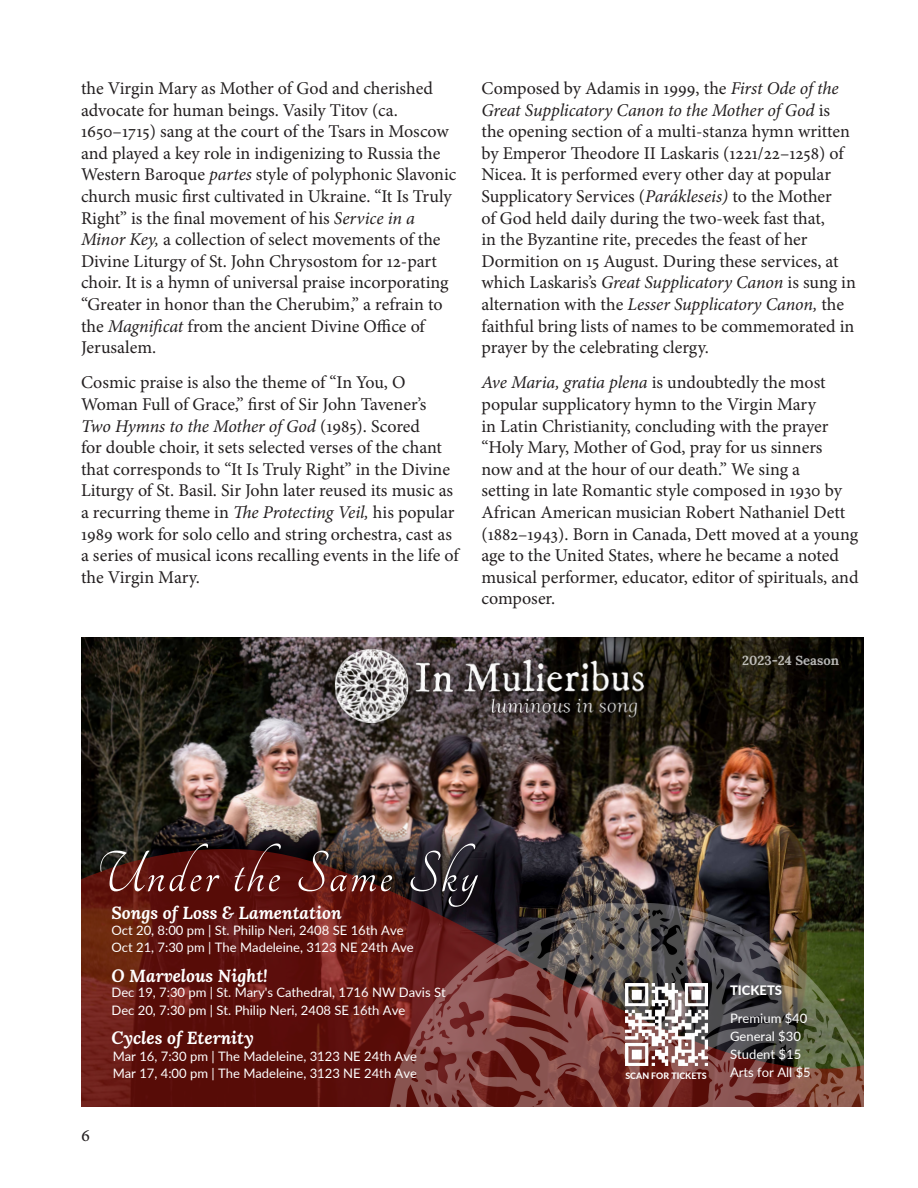
<style>
.page{position:relative;width:918px;height:1188px;background:#fff}
.page>*{position:absolute;margin:0;border:0;box-sizing:border-box;transform-origin:0 0}
.t1{font:63.3px "Tangerine";letter-spacing:.045em;color:#fff}
.t2{font:18px/21.6px "Minion Pro";letter-spacing:-.005em;color:#231f20}
.t3{font:italic 700 17.4px "Lora";color:#fff}
.t4{font:13.05px/17.4px "Lato";color:#fff}
.t5{font:700 13.05px "Lora";letter-spacing:-.005em;color:#fff}
.t6{font:800 8.85px "Lato";color:#fff}
.s1{font-style:italic}
.s2{font-weight:800}
</style>
<div class="page">
<img style="left:81px;top:637px;width:783px;height:212px">
<img style="left:81px;top:827px;width:552px;height:22px">
<svg style="left:81px;top:849px;width:783px;height:258px;background:#541a15"></svg>
<img style="left:387px;top:903px;width:477px;height:204px">
<img style="left:192px;top:641px;width:561px;height:112px">
<img style="left:335px;top:648px;width:311px;height:75px">
<img style="left:625px;top:983px;width:82px;height:82px">
<p class="t2" style="left:81px;top:78px;width:377px">the Virgin Mary as Mother of God and cherished advocate for human beings. Vasily Titov (ca.<br>1650–1715) sang at the court of the Tsars in Moscow and played a key role in indigenizing to Russia the Western Baroque <span class="s1">partes</span> style of polyphonic Slavonic church music first cultivated in Ukraine. “It Is Truly Right” is the final movement of his <span class="s1">Service in a Minor Key,</span> a collection of select movements of the Divine Liturgy of St. John Chrysostom for 12-part choir. It is a hymn of universal praise incorporating “Greater in honor than the Cherubim,” a refrain to the <span class="s1">Magnificat</span> from the ancient Divine Office of Jerusalem.</p>
<p class="t2" style="left:81px;top:372px;width:379px">Cosmic praise is also the theme of “In You, O Woman Full of Grace,” first of Sir John Tavener’s <span class="s1">Two Hymns to the Mother of God</span> (1985). Scored<br>for double choir, it sets selected verses of the chant that corresponds to “It Is Truly Right” in the Divine Liturgy of St. Basil. Sir John later reused its music as a recurring theme in <span class="s1">The Protecting Veil,</span> his popular 1989 work for solo cello and string orchestra, cast as a series of musical icons recalling events in the life of the Virgin Mary.</p>
<p class="t2" style="left:482px;top:78px;width:376px">Composed by Adamis in 1999, the <span class="s1">First Ode of the Great Supplicatory Canon to the Mother of God</span> is the opening section of a multi-stanza hymn written by Emperor Theodore II Laskaris (1221/22–1258) of Nicea. It is performed every other day at popular Supplicatory Services (<span class="s1">Parákleseis)</span> to the Mother<br>of God held daily during the two-week fast that,<br>in the Byzantine rite, precedes the feast of her Dormition on 15 August. During these services, at which Laskaris’s <span class="s1">Great Supplicatory Canon</span> is sung in alternation with the <span class="s1">Lesser Supplicatory Canon,</span> the faithful bring lists of names to be commemorated in prayer by the celebrating clergy.</p>
<p class="t2" style="left:482px;top:372px;width:379px"><span class="s1">Ave Maria, gratia plena</span> is undoubtedly the most popular supplicatory hymn to the Virgin Mary<br>in Latin Christianity, concluding with the prayer “Holy Mary, Mother of God, pray for us sinners<br>now and at the hour of our death.” We sing a<br>setting in late Romantic style composed in 1930 by African American musician Robert Nathaniel Dett (1882–1943). Born in Canada, Dett moved at a young age to the United States, where he became a noted musical performer, educator, editor of spirituals, and composer.</p>
<p class="t5" style="left:742px;top:649px;width:98px">2023-24 Season</p>
<p class="t1" style="left:96px;top:843px;width:383px">Under the Same Sky</p>
<p class="t3" style="left:111px;top:900px;width:232px">Songs of Loss &amp; Lamentation</p>
<p class="t4" style="left:111px;top:921px;width:304px">Oct 20, 8:00 pm | St. Philip Neri, 2408 SE 16th Ave<br>Oct 21, 7:30 pm | The Madeleine, 3123 NE 24th Ave</p>
<p class="t2" style="left:81px;top:1125px;width:10px">6</p>
<p class="t3" style="left:111px;top:963px;width:158px">O Marvelous Night!</p>
<p class="t4" style="left:111px;top:983px;width:336px">Dec 19, 7:30 pm | St. Mary's Cathedral, 1716 NW Davis St<br>Dec 20, 7:30 pm | St. Philip Neri, 2408 SE 16th Ave</p>
<p class="t4" style="left:730px;top:976px;width:79px;line-height:27.8px"><span class="s2">TICKETS<br></span>Premium $40</p>
<p class="t4" style="left:730px;top:1026px;width:82px;line-height:18.1px">General $30<br>Student $15<br>Arts for All $5</p>
<p class="t3" style="left:111px;top:1026px;width:144px">Cycles of Eternity</p>
<p class="t4" style="left:113px;top:1047px;width:306px">Mar 16, 7:30 pm | The Madeleine, 3123 NE 24th Ave<br>Mar 17, 4:00 pm | The Madeleine, 3123 NE 24th Ave</p>
<p class="t6" style="left:625px;top:1069px;width:83px">SCAN FOR TICKETS</p>
</div>
